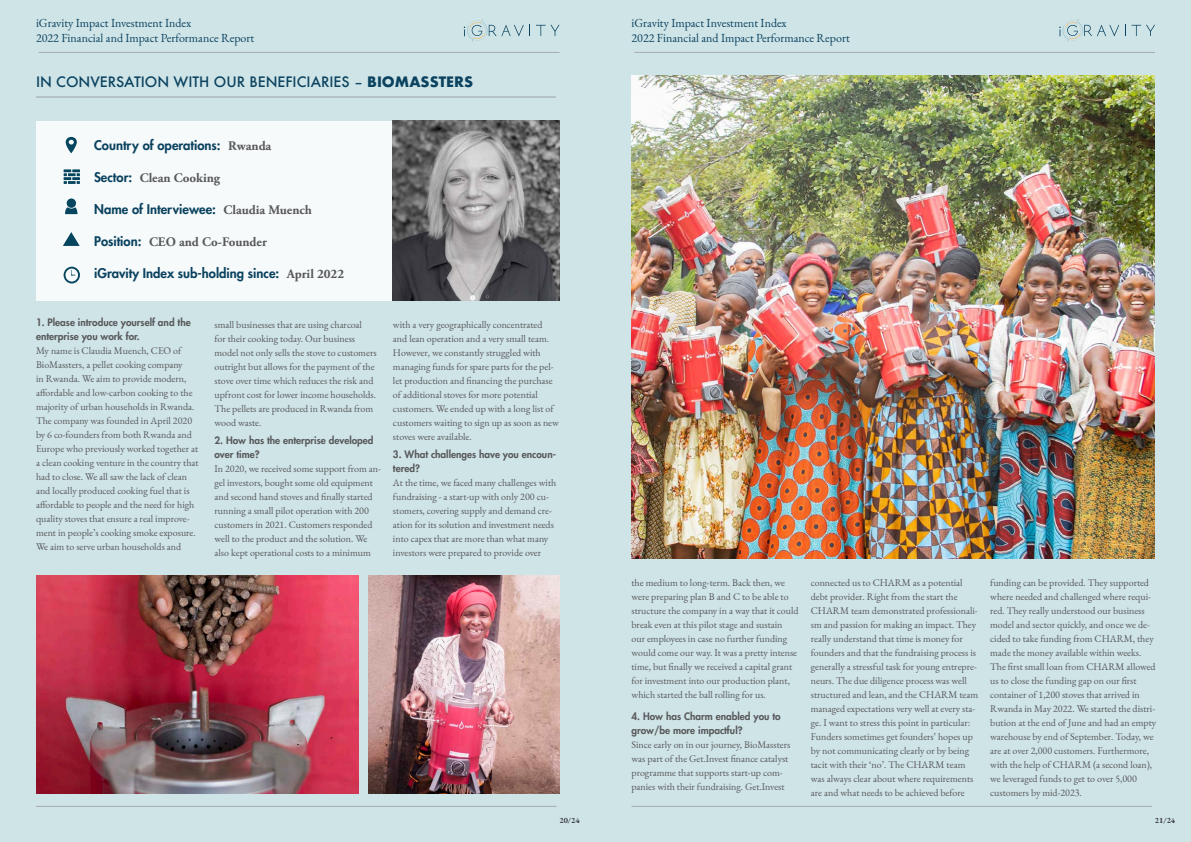
<style>
.page{position:relative;width:1191px;height:842px;background:#cfe4e7}
.page>*{position:absolute;margin:0;border:0;box-sizing:border-box;transform-origin:0 0}
.t1{font:500 14px "Futura";color:#0a425f}
.t2{font:800 13px "Futura LT";color:#0a425f}
.t3{font:700 13px "Adobe Garamond Pro";color:#57585a}
.t4{font:12px/14.4px "EB Garamond";color:#0a425f}
.t5{font:10px/14px "EB Garamond";color:#57585a}
.t6{font:800 10px/14px "Futura LT";color:#57585a}
.t7{font:700 8px "EB Garamond";color:#383b3f}
.s1{font-weight:700}
.s2{font-family:"Adobe Garamond Pro";font-weight:700;color:#57585a}
.s3{font-family:"Futura LT";font-weight:800;color:#0a425f}
</style>
<div class="page">
<hr style="left:39px;top:52px;width:520px;height:1px;background:#a8a9ad">
<hr style="left:634px;top:52px;width:521px;height:1px;background:#a8a9ad">
<hr style="left:36px;top:806px;width:521px;height:1px;background:#a8a9ad">
<hr style="left:631px;top:806px;width:521px;height:1px;background:#a8a9ad">
<svg style="left:536px;top:25px;width:23px;height:11px"></svg>
<svg style="left:464px;top:19px;width:66px;height:22px"></svg>
<svg style="left:1131px;top:25px;width:24px;height:11px"></svg>
<svg style="left:1059px;top:19px;width:61px;height:22px"></svg>
<div style="left:36px;top:121px;width:357px;height:179px;background:#f6fafa"></div>
<hr style="left:36px;top:97px;width:520px;height:1px;background:#9da1a4">
<img style="left:393px;top:121px;width:166px;height:179px">
<img style="left:36px;top:575px;width:323px;height:219px">
<img style="left:369px;top:575px;width:190px;height:218px">
<svg style="left:64px;top:169px;width:16px;height:15px"></svg>
<svg style="left:66px;top:137px;width:11px;height:16px"></svg>
<svg style="left:65px;top:207px;width:12px;height:7px"></svg>
<div style="left:67px;top:198px;width:9px;height:10px;background:#05455e;border-radius:50%"></div>
<svg style="left:64px;top:267px;width:16px;height:16px"></svg>
<svg style="left:63px;top:232px;width:17px;height:14px"></svg>
<img style="left:631px;top:75px;width:524px;height:483px">
<p class="t4" style="left:36px;top:16px;width:220px">iGravity Impact Investment Index<br>2022 Financial and Impact Performance Report</p>
<p class="t4" style="left:631px;top:16px;width:220px">iGravity Impact Investment Index<br>2022 Financial and Impact Performance Report</p>
<p class="t1" style="left:36px;top:72px;width:439px">IN CONVERSATION WITH OUR BENEFICIARIES – <span class="s1">BIOMASSTERS</span></p>
<p class="t2" style="left:94px;top:137px;width:179px">Country of operations: <span class="s2">Rwanda</span></p>
<p class="t3" style="left:94px;top:170px;width:127px"><span class="s3">Sector:</span> Clean Cooking</p>
<p class="t2" style="left:94px;top:201px;width:219px">Name of Interviewee: <span class="s2">Claudia Muench</span></p>
<p class="t3" style="left:94px;top:234px;width:174px"><span class="s3">Position:</span> CEO and Co-Founder</p>
<p class="t2" style="left:94px;top:265px;width:251px">iGravity Index sub-holding since: <span class="s2">April 2022</span></p>
<p class="t6" style="left:36px;top:315px;width:156px">1. Please introduce yourself and the enterprise you work for.</p>
<p class="t5" style="left:36px;top:343px;width:164px">My name is Claudia Muench, CEO of BioMassters, a pellet cooking company<br>in Rwanda. We aim to provide modern, affordable and low-carbon cooking to the majority of urban households in Rwanda.<br>The company was founded in April 2020 by 6 co-founders from both Rwanda and Europe who previously worked together at a clean cooking venture in the country that had to close. We all saw the lack of clean and locally produced cooking fuel that is affordable to people and the need for high quality stoves that ensure a real improve&shy;ment in people’s cooking smoke exposure.<br>We aim to serve urban households and</p>
<p class="t5" style="left:214px;top:317px;width:164px">small businesses that are using charcoal<br>for their cooking today. Our business model not only sells the stove to customers outright but allows for the payment of the stove over time which reduces the risk and upfront cost for lower income households.<br>The pellets are produced in Rwanda from wood waste.</p>
<p class="t6" style="left:214px;top:433px;width:160px">2. How has the enterprise developed over time?</p>
<p class="t5" style="left:214px;top:461px;width:168px">In 2020, we received some support from an&shy;gel investors, bought some old equipment and second hand stoves and finally started running a small pilot operation with 200 customers in 2021. Customers responded well to the product and the solution. We also kept operational costs to a minimum</p>
<p class="t5" style="left:393px;top:317px;width:168px">with a very geographically concentrated and lean operation and a very small team.<br>However, we constantly struggled with managing funds for spare parts for the pel&shy;let production and financing the purchase of additional stoves for more potential customers. We ended up with a long list of customers waiting to sign up as soon as new stoves were available.</p>
<p class="t6" style="left:393px;top:447px;width:164px">3. What challenges have you encoun&shy;tered?</p>
<p class="t5" style="left:393px;top:475px;width:165px">At the time, we faced many challenges with fundraising - a start-up with only 200 cu&shy;stomers, covering supply and demand cre&shy;ation for its solution and investment needs into capex that are more than what many investors were prepared to provide over</p>
<p class="t5" style="left:631px;top:575px;width:168px">the medium to long-term. Back then, we were preparing plan B and C to be able to structure the company in a way that it could break even at this pilot stage and sustain our employees in case no further funding would come our way. It was a pretty intense time, but finally we received a capital grant for investment into our production plant, which started the ball rolling for us.</p>
<p class="t6" style="left:631px;top:709px;width:151px">4. How has Charm enabled you to grow/be more impactful?</p>
<p class="t5" style="left:631px;top:737px;width:160px">Since early on in our journey, BioMassters was part of the Get.Invest finance catalyst programme that supports start-up com&shy;panies with their fundraising. Get.Invest</p>
<p class="t5" style="left:811px;top:575px;width:169px">connected us to CHARM as a potential debt provider. Right from the start the CHARM team demonstrated professionali&shy;sm and passion for making an impact. They really understand that time is money for founders and that the fundraising process is generally a stressful task for young entrepre&shy;neurs. The due diligence process was well structured and lean, and the CHARM team managed expectations very well at every sta&shy;ge. I want to stress this point in particular:<br>Funders sometimes get founders’ hopes up by not communicating clearly or by being tacit with their ‘no’. The CHARM team was always clear about where requirements are and what needs to be achieved before</p>
<p class="t5" style="left:990px;top:575px;width:165px">funding can be provided. They supported where needed and challenged where requi&shy;red. They really understood our business model and sector quickly, and once we de&shy;cided to take funding from CHARM, they made the money available within weeks.</p>
<p class="t5" style="left:990px;top:659px;width:167px">The first small loan from CHARM allowed us to close the funding gap on our first container of 1,200 stoves that arrived in Rwanda in May 2022. We started the distri&shy;bution at the end of June and had an empty warehouse by end of September. Today, we are at over 2,000 customers. Furthermore, with the help of CHARM (a second loan), we leveraged funds to get to over 5,000 customers by mid-2023.</p>
<p class="t7" style="left:559px;top:815px;width:22px">20/24</p>
<p class="t7" style="left:1155px;top:815px;width:22px">21/24</p>
</div>
